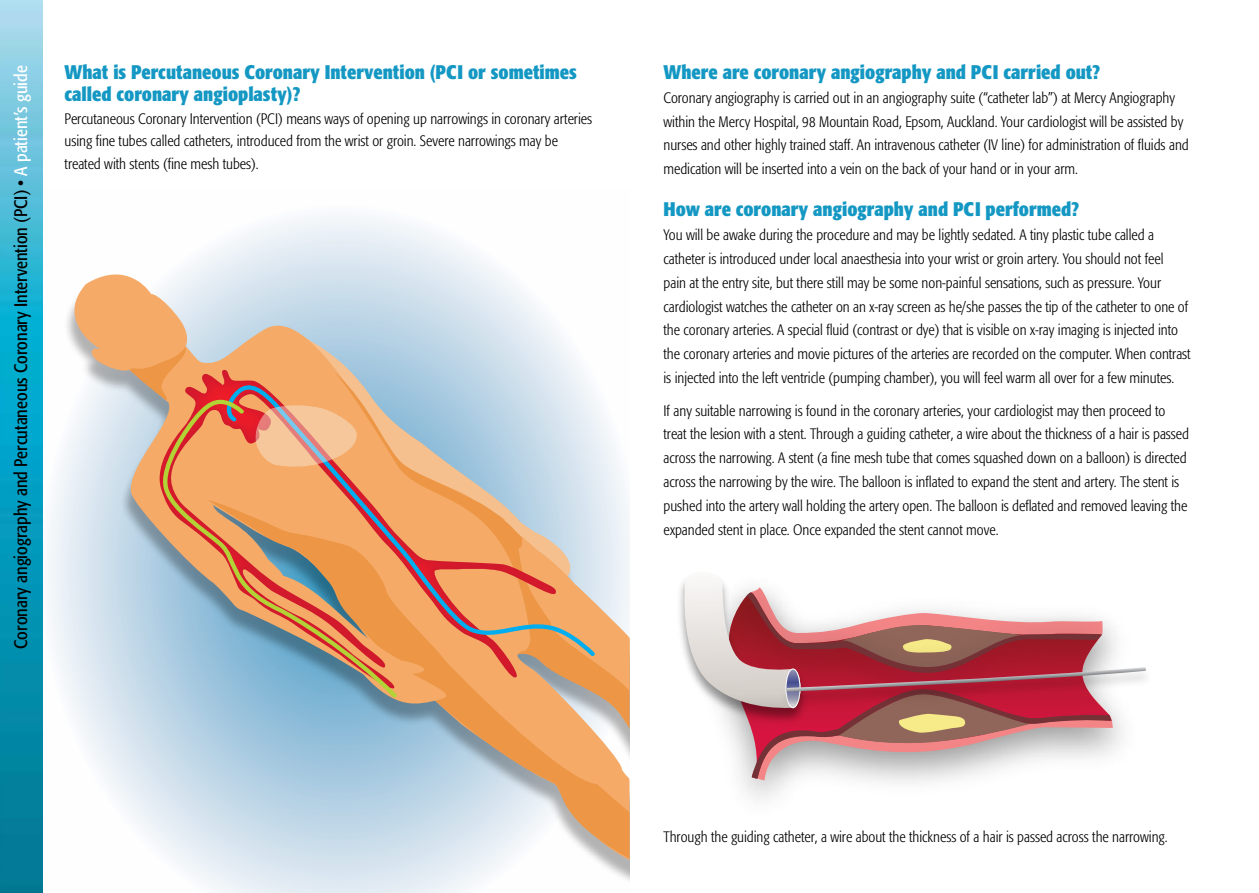
<style>
.page{position:relative;width:1259px;height:893px;background:#fff}
.page>*{position:absolute;margin:0;border:0;box-sizing:border-box;transform-origin:0 0}
.t1{font:700 condensed 19.5px/22.5px "Formata";color:#1498c3}
.t2{font:condensed 18px "Formata";color:#000}
.t3{font:300 condensed 15px/23.9px "Formata";color:#000}
.s1{color:#fff}
</style>
<div class="page">
<svg style="left:42px;top:188px;width:459px;height:705px"></svg>
<svg style="left:68px;top:275px;width:506px;height:618px"></svg>
<svg style="left:51px;top:253px;width:155px;height:150px"></svg>
<svg style="left:153px;top:715px;width:116px;height:178px"></svg>
<svg style="left:269px;top:715px;width:360px;height:178px"></svg>
<svg style="left:478px;top:661px;width:151px;height:215px"></svg>
<svg style="left:126px;top:359px;width:457px;height:356px"></svg>
<svg style="left:133px;top:363px;width:448px;height:348px"></svg>
<svg style="left:197px;top:372px;width:432px;height:289px"></svg>
<svg style="left:130px;top:387px;width:312px;height:315px"></svg>
<svg style="left:679px;top:572px;width:467px;height:207px"></svg>
<img style="left:0;top:0;width:42px;height:893px">
<p class="t2" style="left:10px;top:649px;width:585px;rotate:-90deg">Coronary angiography and Percutaneous Coronary Intervention (PCI) • <span class="s1">A patient’s guide</span></p>
<h1 class="t1" style="left:65px;top:60px;width:514px">What is Percutaneous Coronary Intervention (PCI or sometimes called coronary angioplasty)?</h1>
<p class="t3" style="left:65px;top:107px;width:529px;line-height:22.5px">Percutaneous Coronary Intervention (PCI) means ways of opening up narrowings in coronary arteries using fine tubes called catheters, introduced from the wrist or groin. Severe narrowings may be treated with stents (fine mesh tubes).</p>
<h1 class="t1" style="left:663px;top:60px;width:438px">Where are coronary angiography and PCI carried out?</h1>
<p class="t3" style="left:663px;top:86px;width:527px">Coronary angiography is carried out in an angiography suite (“catheter lab”) at Mercy Angiography within the Mercy Hospital, 98 Mountain Road, Epsom, Auckland. Your cardiologist will be assisted by nurses and other highly trained staff. An intravenous catheter (IV line) for administration of fluids and medication will be inserted into a vein on the back of your hand or in your arm.</p>
<h1 class="t1" style="left:663px;top:198px;width:417px">How are coronary angiography and PCI performed?</h1>
<p class="t3" style="left:663px;top:223px;width:529px">You will be awake during the procedure and may be lightly sedated. A tiny plastic tube called a catheter is introduced under local anaesthesia into your wrist or groin artery. You should not feel<br>pain at the entry site, but there still may be some non-painful sensations, such as pressure. Your cardiologist watches the catheter on an x-ray screen as he/she passes the tip of the catheter to one of the coronary arteries. A special fluid (contrast or dye) that is visible on x-ray imaging is injected into the coronary arteries and movie pictures of the arteries are recorded on the computer. When contrast is injected into the left ventricle (pumping chamber), you will feel warm all over for a few minutes.</p>
<p class="t3" style="left:663px;top:399px;width:527px">If any suitable narrowing is found in the coronary arteries, your cardiologist may then proceed to treat the lesion with a stent. Through a guiding catheter, a wire about the thickness of a hair is passed across the narrowing. A stent (a fine mesh tube that comes squashed down on a balloon) is directed across the narrowing by the wire. The balloon is inflated to expand the stent and artery. The stent is pushed into the artery wall holding the artery open. The balloon is deflated and removed leaving the expanded stent in place. Once expanded the stent cannot move.</p>
<p class="t3" style="left:663px;top:825px;width:506px">Through the guiding catheter, a wire about the thickness of a hair is passed across the narrowing.</p>
</div>
